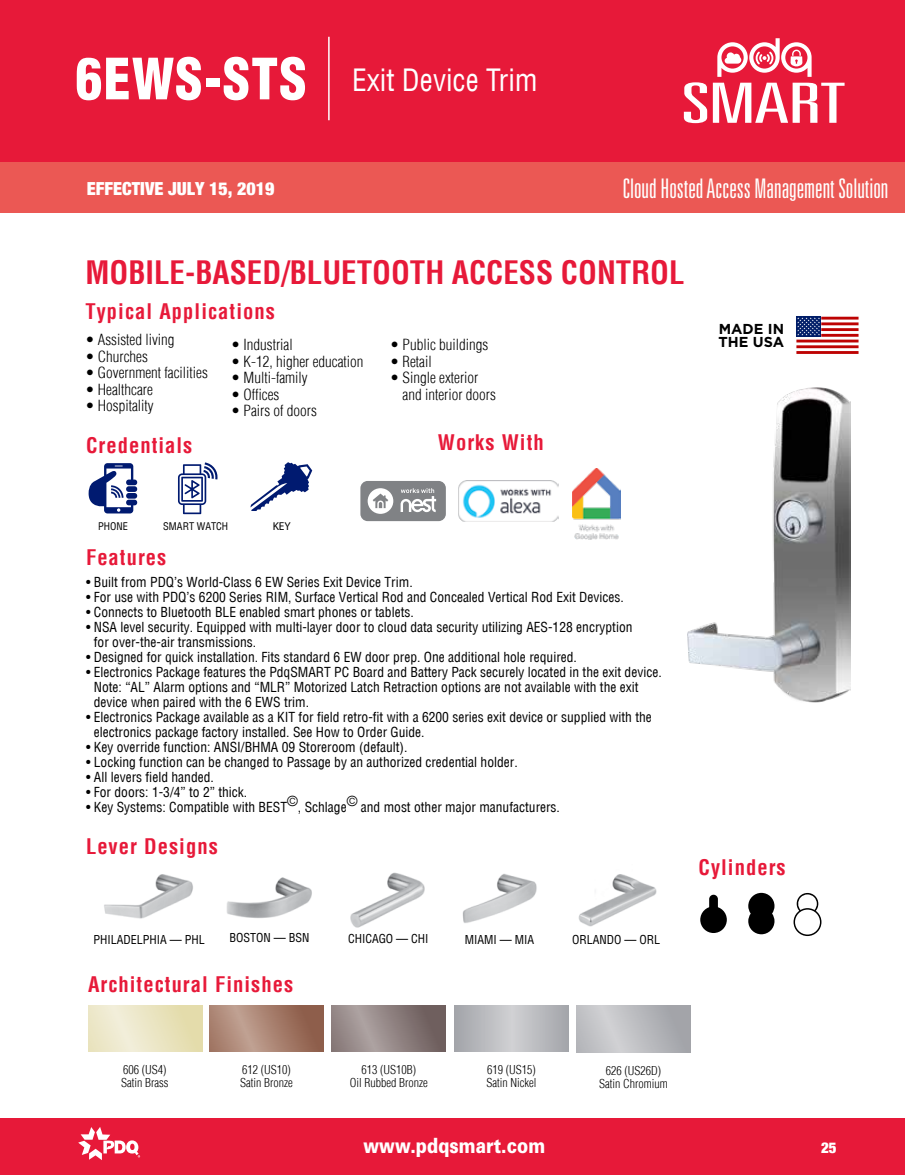
<style>
.page{position:relative;width:905px;height:1175px;background:#fff}
.page>*{position:absolute;margin:0;border:0;box-sizing:border-box;transform-origin:0 0}
.t1{font:700 condensed 31.5px "Helvetica LT";color:#e71939}
.t2{font:condensed 30px "Helvetica LT";color:#fff}
.t3{font:300 ultra-condensed 27px "Univers";color:#fff}
.t4{font:700 condensed 21px "Helvetica LT";letter-spacing:.05em;color:#e71939}
.t5{font:900 21px "Univers";color:#fff;scale:.8 1}
.t6{font:900 condensed 18px "Helvetica Neue";color:#fff}
.t7{font:300 condensed 15px/16.5px "Helvetica LT";color:#000}
.t8{font:900 condensed 15px "Helvetica Neue";color:#fff}
.t9{font:700 14.4px/12.9px "Gotham";color:#000}
.t10{font:condensed 13.5px/15px "Helvetica LT";color:#000}
.t11{font:300 condensed 12px/13.5px "Helvetica LT";color:#000}
.t12{font:condensed 12px "Helvetica LT";color:#000}
.t13{font:11.4px "Myriad Pro";color:#000}
.t14{font:condensed 10.35px "Helvetica LT";color:#000}
.s1{font-weight:900;font-size:55.5px}
</style>
<div class="page">
<div style="left:0;top:1118px;width:904px;height:56px;background:#e71939"></div>
<svg style="left:78px;top:1127px;width:62px;height:33px"></svg>
<img style="left:226px;top:877px;width:86px;height:41px">
<img style="left:462px;top:873px;width:75px;height:50px">
<img style="left:578px;top:874px;width:79px;height:53px">
<img style="left:104px;top:874px;width:89px;height:45px">
<img style="left:350px;top:872px;width:75px;height:56px">
<svg style="left:454px;top:1005px;width:114px;height:47px;background:#b9babe"></svg>
<svg style="left:576px;top:1005px;width:114px;height:47px;background:#bababe"></svg>
<div style="left:700px;top:906px;width:26px;height:27px;background:#000;border-radius:50%"></div>
<div style="left:709px;top:894px;width:9px;height:19px;background:#000;border-radius:4px"></div>
<svg style="left:748px;top:892px;width:26px;height:42px"></svg>
<svg style="left:793px;top:893px;width:28px;height:43px"></svg>
<div style="left:0;top:0;width:904px;height:162px;background:#e71939"></div>
<div style="left:0;top:162px;width:904px;height:51px;background:#eb5854"></div>
<svg style="left:683px;top:38px;width:161px;height:85px"></svg>
<svg style="left:210px;top:1005px;width:114px;height:47px;background:#a67e6d"></svg>
<svg style="left:331px;top:1005px;width:114px;height:47px;background:#8d807f"></svg>
<svg style="left:88px;top:1005px;width:114px;height:47px;background:#eae5c3"></svg>
<hr style="left:328px;top:37px;width:1px;height:83px;background:#fff">
<svg style="left:89px;top:463px;width:48px;height:50px"></svg>
<svg style="left:178px;top:462px;width:40px;height:52px"></svg>
<svg style="left:250px;top:462px;width:62px;height:49px"></svg>
<img style="left:572px;top:469px;width:48px;height:71px">
<div style="left:360px;top:481px;width:86px;height:40px;background:#808285;border-radius:7px"></div>
<div style="left:367px;top:488px;width:26px;height:26px;background:#fff;border-radius:50%"></div>
<svg style="left:372px;top:493px;width:16px;height:15px"></svg>
<svg style="left:400px;top:488px;width:36px;height:24px"></svg>
<img style="left:458px;top:480px;width:100px;height:41px">
<svg style="left:796px;top:316px;width:63px;height:38px"></svg>
<svg style="left:796px;top:317px;width:25px;height:20px"></svg>
<hr style="left:821px;top:319px;width:37px;height:3px;background:#fefefe">
<hr style="left:821px;top:325px;width:37px;height:3px;background:#fefefe">
<hr style="left:821px;top:331px;width:37px;height:3px;background:#fefefe">
<hr style="left:796px;top:337px;width:62px;height:2px;background:#fefefe">
<hr style="left:796px;top:342px;width:62px;height:3px;background:#fefefe">
<hr style="left:796px;top:348px;width:62px;height:3px;background:#fefefe">
<hr style="left:821px;top:317px;width:37px;height:2px;background:#bd0202">
<hr style="left:821px;top:322px;width:37px;height:3px;background:#bd0202">
<hr style="left:821px;top:328px;width:37px;height:3px;background:#bd0202">
<hr style="left:821px;top:334px;width:37px;height:3px;background:#bd0202">
<hr style="left:796px;top:339px;width:62px;height:3px;background:#bd0202">
<hr style="left:796px;top:345px;width:62px;height:3px;background:#bd0202">
<hr style="left:796px;top:351px;width:62px;height:3px;background:#bd0202">
<svg style="left:797px;top:317px;width:23px;height:18px"></svg>
<img style="left:687px;top:388px;width:163px;height:315px">
<h2 class="t2" style="left:75px;top:62px;width:464px"><span class="s1">6EWS-STS</span> Exit Device Trim</h2>
<h3 class="t6" style="left:87px;top:174px;width:189px">EFFECTIVE JULY 15, 2019</h3>
<h3 class="t3" style="left:622px;top:174px;width:267px">Cloud Hosted Access Management Solution</h3>
<h1 class="t1" style="left:86px;top:252px;width:600px">MOBILE-BASED/BLUETOOTH ACCESS CONTROL</h1>
<h3 class="t4" style="left:85px;top:298px;width:191px">Typical Applications</h3>
<p class="t7" style="left:85px;top:331px;width:91px">• Assisted living</p>
<p class="t7" style="left:85px;top:348px;width:64px">• Churches</p>
<p class="t7" style="left:85px;top:364px;width:124px">• Government facilities</p>
<p class="t7" style="left:85px;top:381px;width:69px">• Healthcare</p>
<p class="t7" style="left:85px;top:397px;width:70px">• Hospitality</p>
<p class="t7" style="left:231px;top:336px;width:63px">• Industrial</p>
<p class="t7" style="left:231px;top:353px;width:134px">• K-12, higher education</p>
<p class="t7" style="left:231px;top:369px;width:78px">• Multi-family</p>
<p class="t7" style="left:231px;top:386px;width:50px">• Offices</p>
<p class="t7" style="left:231px;top:402px;width:87px">• Pairs of doors</p>
<h3 class="t4" style="left:86px;top:432px;width:108px">Credentials</h3>
<p class="t7" style="left:390px;top:336px;width:100px">• Public buildings</p>
<p class="t7" style="left:390px;top:353px;width:43px">• Retail</p>
<p class="t7" style="left:402px;top:369px;width:95px;text-indent:-12px">• Single exterior and interior doors</p>
<h3 class="t4" style="left:438px;top:429px;width:107px">Works With</h3>
<p class="t9" style="left:718px;top:322px;width:67px">MADE IN<br>THE USA</p>
<p class="t14" style="left:98px;top:520px;width:31px">PHONE</p>
<p class="t14" style="left:163px;top:520px;width:66px">SMART WATCH</p>
<p class="t13" style="left:273px;top:519px;width:20px">KEY</p>
<h3 class="t4" style="left:86px;top:544px;width:82px">Features</h3>
<p class="t10" style="left:86px;top:574px;width:328px">• Built from PDQ’s World-Class 6 EW Series Exit Device Trim.</p>
<p class="t10" style="left:86px;top:589px;width:539px">• For use with PDQ’s 6200 Series RIM, Surface Vertical Rod and Concealed Vertical Rod Exit Devices.</p>
<p class="t10" style="left:86px;top:604px;width:329px">• Connects to Bluetooth BLE enabled smart phones or tablets.</p>
<p class="t10" style="left:94px;top:619px;width:540px;text-indent:-8px">• NSA level security. Equipped with multi-layer door to cloud data security utilizing AES-128 encryption for over-the-air transmissions.</p>
<p class="t10" style="left:86px;top:649px;width:492px">• Designed for quick installation. Fits standard 6 EW door prep. One additional hole required.</p>
<p class="t10" style="left:94px;top:664px;width:569px;text-indent:-8px">• Electronics Package features the PdqSMART PC Board and Battery Pack securely located in the exit device.<br>Note: “AL” Alarm options and “MLR” Motorized Latch Retraction options are not available with the exit device when paired with the 6 EWS trim.</p>
<p class="t10" style="left:94px;top:709px;width:559px;text-indent:-8px">• Electronics Package available as a KIT for field retro-fit with a 6200 series exit device or supplied with the electronics package factory installed. See How to Order Guide.</p>
<p class="t10" style="left:86px;top:739px;width:323px">• Key override function: ANSI/BHMA 09 Storeroom (default).</p>
<p class="t10" style="left:86px;top:754px;width:433px">• Locking function can be changed to Passage by an authorized credential holder.</p>
<p class="t10" style="left:86px;top:769px;width:129px">• All levers field handed.</p>
<p class="t10" style="left:86px;top:784px;width:163px">• For doors: 1-3/4” to 2” thick.</p>
<p class="t10" style="left:86px;top:799px;width:475px">• Key Systems: Compatible with BEST©, Schlage© and most other major manufacturers.</p>
<h3 class="t4" style="left:86px;top:833px;width:133px">Lever Designs</h3>
<p class="t12" style="left:93px;top:931px;width:113px">PHILADELPHIA — PHL</p>
<p class="t12" style="left:229px;top:930px;width:82px">BOSTON — BSN</p>
<p class="t12" style="left:348px;top:930px;width:82px">CHICAGO — CHI</p>
<p class="t12" style="left:465px;top:931px;width:71px">MIAMI — MIA</p>
<p class="t12" style="left:572px;top:931px;width:89px">ORLANDO — ORL</p>
<h3 class="t4" style="left:88px;top:971px;width:207px">Architectural Finishes</h3>
<h3 class="t4" style="left:698px;top:853px;width:89px">Cylinders</h3>
<p class="t11" style="left:121px;top:1062px;width:49px">606 (US4)<br>Satin Brass</p>
<p class="t11" style="left:240px;top:1062px;width:54px">612 (US10)<br>Satin Bronze</p>
<p class="t11" style="left:350px;top:1062px;width:79px;text-align:center">613 (US10B)<br>Oil Rubbed Bronze</p>
<p class="t11" style="left:486px;top:1062px;width:51px">619 (US15)<br>Satin Nickel</p>
<p class="t11" style="left:599px;top:1063px;width:70px;text-align:center">626 (US26D)<br>Satin Chromium</p>
<h3 class="t5" style="left:363px;top:1131px;width:229px">www.pdqsmart.com</h3>
<p class="t8" style="left:821px;top:1135px;width:17px">25</p>
</div>
